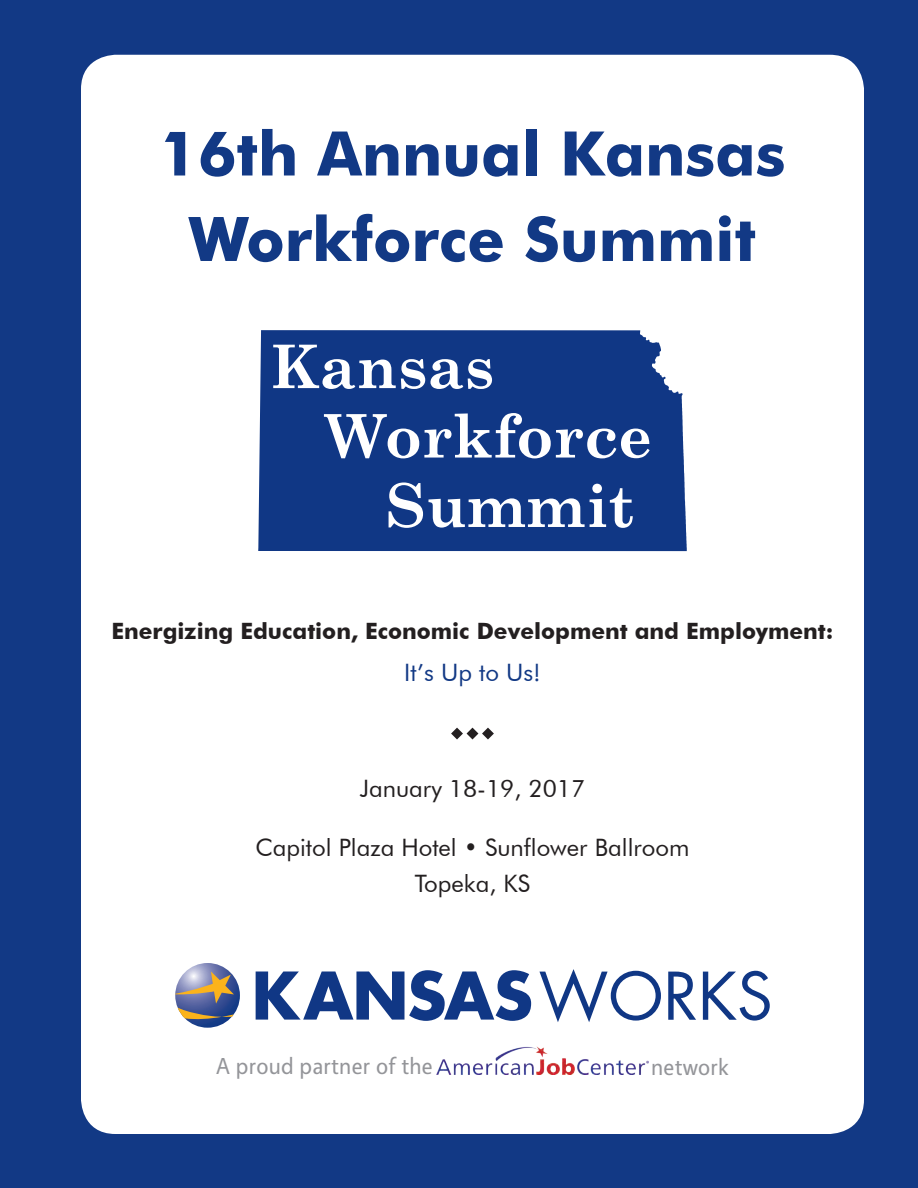
<style>
.page{position:relative;width:918px;height:1188px;background:#123985}
.page>*{position:absolute;margin:0;border:0;box-sizing:border-box;transform-origin:0 0}
.date_line{font:700 61.5px "Futura BT";color:#123985}
.t1{font:700 60.15px "Century Schoolbook";color:#fff}
.date_line-2{font:24px "Futura BT";color:#231f20}
.date_line-3{font:24px "Futura BT";color:#123985}
.t2{font:23.25px "Vegur";letter-spacing:.01em;color:#949599}
.date_line-4{font:700 22.5px "Futura BT";color:#231f20}
</style>
<div class="page">
<div style="left:81px;top:55px;width:783px;height:1079px;background:#fff;border-radius:34px"></div>
<div style="left:258px;top:330px;width:429px;height:221px;background:#103785"></div>
<svg style="left:539px;top:969px;width:122px;height:53px"></svg>
<svg style="left:668px;top:972px;width:28px;height:48px"></svg>
<svg style="left:703px;top:971px;width:67px;height:50px"></svg>
<svg style="left:256px;top:970px;width:275px;height:51px"></svg>
<svg style="left:175px;top:963px;width:65px;height:65px"></svg>
<svg style="left:175px;top:971px;width:59px;height:49px;background:#8e898f"></svg>
<img style="left:437px;top:1046px;width:212px;height:29px">
<svg style="left:451px;top:728px;width:43px;height:11px"></svg>
<p class="date_line" style="left:160px;top:116px;width:628px">16th Annual Kansas</p>
<p class="date_line" style="left:189px;top:202px;width:569px">Workforce Summit</p>
<p class="t1" style="left:271px;top:320px;width:225px">Kansas</p>
<p class="t1" style="left:326px;top:389px;width:328px">Workforce</p>
<p class="t1" style="left:386px;top:459px;width:250px">Summit</p>
<p class="date_line-4" style="left:111px;top:617px;width:724px">Energizing Education, Economic Development and Employment:</p>
<p class="date_line-3" style="left:404px;top:657px;width:138px">It’s Up to Us!</p>
<p class="date_line-2" style="left:360px;top:774px;width:227px">January 18-19, 2017</p>
<p class="date_line-2" style="left:255px;top:833px;width:436px">Capitol Plaza Hotel • Sunflower Ballroom</p>
<p class="date_line-2" style="left:415px;top:869px;width:117px">Topeka, KS</p>
<p class="t2" style="left:216px;top:1054px;width:218px">A proud partner of the</p>
<p class="t2" style="left:651px;top:1054px;width:79px">network</p>
</div>
